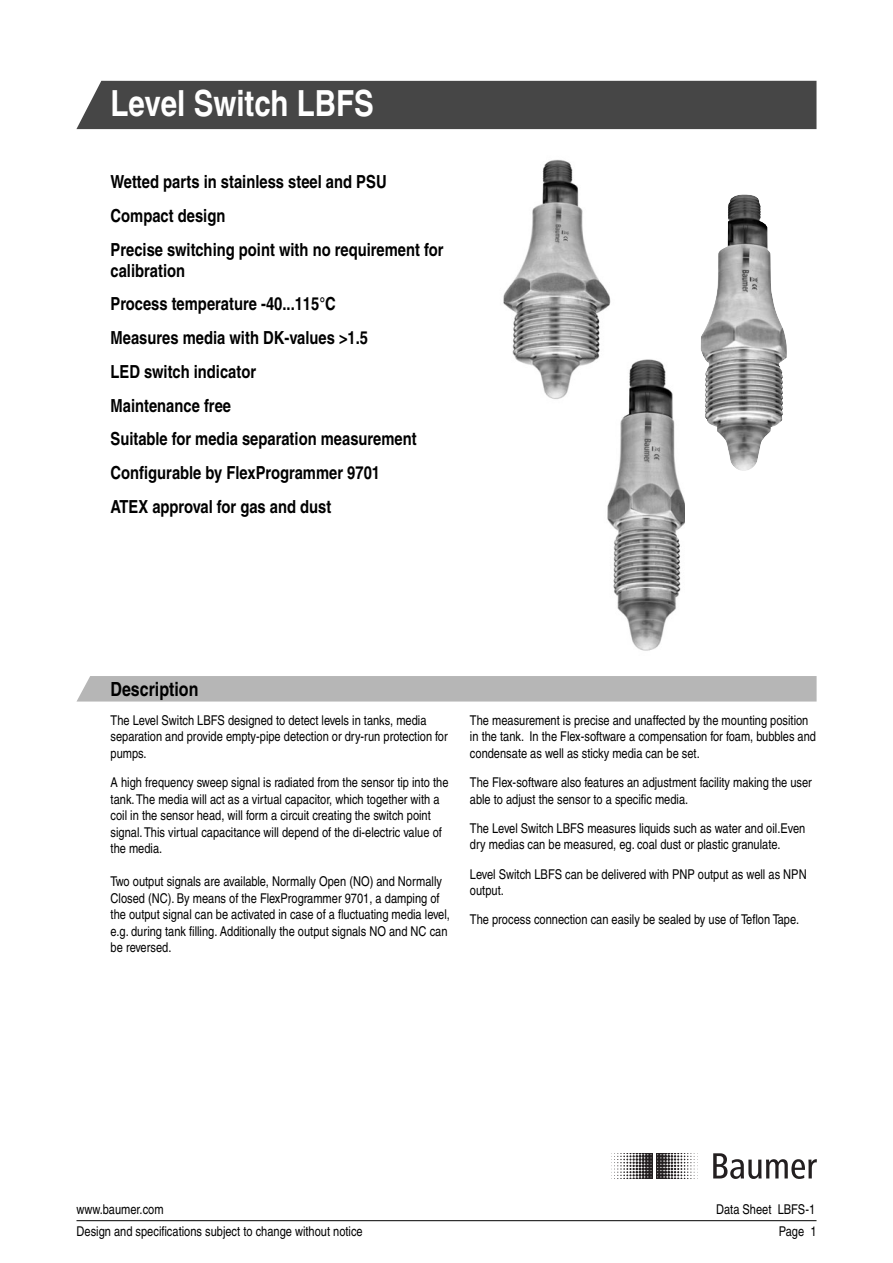
<style>
.page{position:relative;width:893px;height:1263px;background:#fff}
.page>*{position:absolute;margin:0;border:0;box-sizing:border-box;transform-origin:0 0}
.t1{font:700 condensed 36px "Helvetica";color:#fff}
.t2{font:700 condensed 19.5px "Helvetica";color:#000}
.t3{font:700 condensed 18px/33.8px "Helvetica";color:#000}
.t4{font:condensed 13.5px/16.5px "Helvetica";color:#000}
</style>
<div class="page">
<hr style="left:76px;top:1220px;width:740px;height:1px;background:#000">
<div style="left:76px;top:81px;width:740px;height:48px;background:#464646"></div>
<div style="left:76px;top:676px;width:740px;height:26px;background:#b6b6b6"></div>
<svg style="left:611px;top:1153px;width:87px;height:26px"></svg>
<svg style="left:713px;top:1153px;width:104px;height:26px"></svg>
<img style="left:503px;top:159px;width:108px;height:240px">
<img style="left:700px;top:194px;width:87px;height:277px">
<img style="left:600px;top:359px;width:84px;height:292px">
<h1 class="t1" style="left:111px;top:90px;width:265px">Level Switch LBFS</h1>
<h3 class="t3" style="left:111px;top:167px;width:334px">Wetted parts in stainless steel and PSU<br>Compact design<br>Precise switching point with no requirement for</h3>
<h3 class="t3" style="left:111px;top:255px;width:308px">calibration<br>Process temperature -40...115°C<br>Measures media with DK-values &gt;1.5<br>LED switch indicator<br>Maintenance free<br>Suitable for media separation measurement<br>Configurable by FlexProgrammer 9701<br>ATEX approval for gas and dust</h3>
<h2 class="t2" style="left:111px;top:682px;width:89px">Description</h2>
<p class="t4" style="left:111px;top:713px;width:339px">The Level Switch LBFS designed to detect levels in tanks, media separation and provide empty-pipe detection or dry-run protection for pumps.</p>
<p class="t4" style="left:111px;top:775px;width:339px">A high frequency sweep signal is radiated from the sensor tip into the tank. The media will act as a virtual capacitor, which together with a coil in the sensor head, will form a circuit creating the switch point signal. This virtual capacitance will depend of the di-electric value of the media.</p>
<p class="t4" style="left:111px;top:874px;width:341px">Two output signals are available, Normally Open (NO) and Normally Closed (NC). By means of the FlexProgrammer 9701, a damping of the output signal can be activated in case of a fluctuating media level, e.g. during tank filling. Additionally the output signals NO and NC can be reversed.</p>
<p class="t4" style="left:470px;top:713px;width:348px">The measurement is precise and unaffected by the mounting position in the tank. In the Flex-software a compensation for foam, bubbles and condensate as well as sticky media can be set.</p>
<p class="t4" style="left:470px;top:775px;width:343px">The Flex-software also features an adjustment facility making the user able to adjust the sensor to a specific media.</p>
<p class="t4" style="left:470px;top:821px;width:337px">The Level Switch LBFS measures liquids such as water and oil.Even dry medias can be measured, eg. coal dust or plastic granulate.</p>
<p class="t4" style="left:470px;top:867px;width:338px">Level Switch LBFS can be delivered with PNP output as well as NPN output.</p>
<p class="t4" style="left:470px;top:913px;width:331px">The process connection can easily be sealed by use of Teflon Tape.</p>
<p class="t4" style="left:76px;top:1203px;width:89px">www.baumer.com</p>
<p class="t4" style="left:716px;top:1203px;width:101px">Data Sheet LBFS-1</p>
<p class="t4" style="left:76px;top:1224px;width:288px">Design and specifications subject to change without notice</p>
<p class="t4" style="left:779px;top:1224px;width:39px">Page 1</p>
</div>
